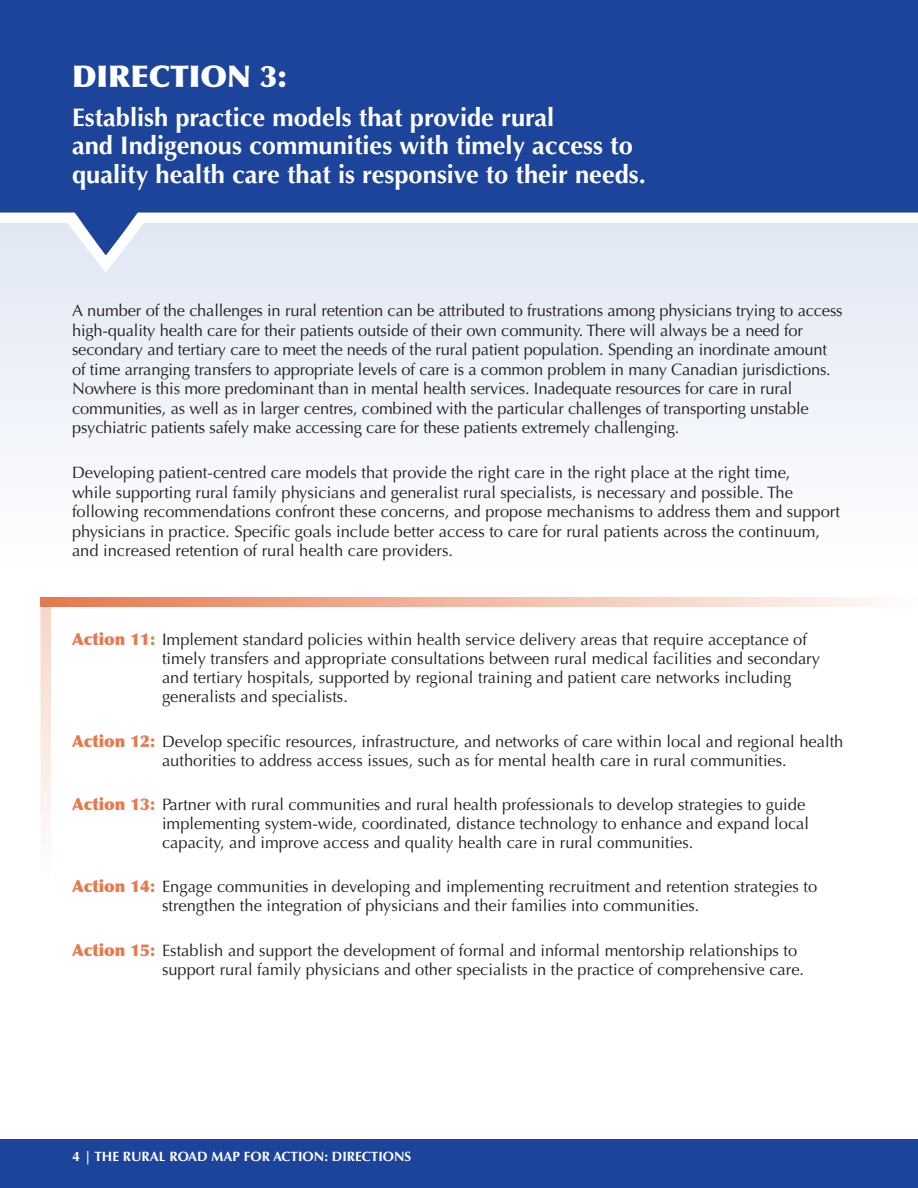
<style>
.page{position:relative;width:918px;height:1188px;background:#fff}
.page>*{position:absolute;margin:0;border:0;box-sizing:border-box;transform-origin:0 0}
.t1{font:900 30px "Optima";color:#fff}
.t2{font:700 25.5px/28.5px "Optima";color:#fff}
.body{font:16.5px/19.5px "Optima";letter-spacing:-.01em;color:#231f20}
.actions{font:16.5px/19px "Optima";color:#231f20}
.t3{font:700 13.5px "Optima";color:#fff}
.s1{font-weight:900;color:#e6794e}
</style>
<div class="page">
<div style="left:0;top:214px;width:918px;height:353px;background:linear-gradient(to bottom,#e0e7f3,#fefefe)"></div>
<div style="left:0;top:0;width:918px;height:212px;background:#1d449b"></div>
<div style="left:0;top:213px;width:918px;height:10px;background:#fff"></div>
<svg style="left:54px;top:212px;width:104px;height:69px"></svg>
<div style="left:0;top:1140px;width:918px;height:48px;background:#1d449b"></div>
<svg style="left:51px;top:597px;width:823px;height:10px;background:#f1b8a1"></svg>
<svg style="left:40px;top:597px;width:11px;height:236px"></svg>
<p class="t1" style="left:72px;top:58px;width:217px">DIRECTION 3:</p>
<p class="t2" style="left:72px;top:103px;width:575px">Establish practice models that provide rural<br>and Indigenous communities with timely access to quality health care that is responsive to their needs.</p>
<p class="body" style="left:72px;top:301px;width:772px">A number of the challenges in rural retention can be attributed to frustrations among physicians trying to access high-quality health care for their patients outside of their own community. There will always be a need for secondary and tertiary care to meet the needs of the rural patient population. Spending an inordinate amount of time arranging transfers to appropriate levels of care is a common problem in many Canadian jurisdictions.<br>Nowhere is this more predominant than in mental health services. Inadequate resources for care in rural communities, as well as in larger centres, combined with the particular challenges of transporting unstable psychiatric patients safely make accessing care for these patients extremely challenging.</p>
<p class="body" style="left:72px;top:463px;width:769px">Developing patient-centred care models that provide the right care in the right place at the right time,<br>while supporting rural family physicians and generalist rural specialists, is necessary and possible. The following recommendations confront these concerns, and propose mechanisms to address them and support physicians in practice. Specific goals include better access to care for rural patients across the continuum, and increased retention of rural health care providers.</p>
<p class="actions" style="left:162px;top:630px;width:660px;text-indent:-90px"><span class="s1">Action 11:</span> Implement standard policies within health service delivery areas that require acceptance of timely transfers and appropriate consultations between rural medical facilities and secondary and tertiary hospitals, supported by regional training and patient care networks including generalists and specialists.</p>
<p class="actions" style="left:162px;top:732px;width:683px;text-indent:-90px"><span class="s1">Action 12:</span> Develop specific resources, infrastructure, and networks of care within local and regional health authorities to address access issues, such as for mental health care in rural communities.</p>
<p class="actions" style="left:162px;top:795px;width:649px;text-indent:-90px"><span class="s1">Action 13:</span> Partner with rural communities and rural health professionals to develop strategies to guide implementing system-wide, coordinated, distance technology to enhance and expand local capacity, and improve access and quality health care in rural communities.</p>
<p class="actions" style="left:162px;top:878px;width:657px;text-indent:-90px"><span class="s1">Action 14:</span> Engage communities in developing and implementing recruitment and retention strategies to strengthen the integration of physicians and their families into communities.</p>
<p class="actions" style="left:162px;top:941px;width:644px;text-indent:-90px"><span class="s1">Action 15:</span> Establish and support the development of formal and informal mentorship relationships to support rural family physicians and other specialists in the practice of comprehensive care.</p>
<p class="t3" style="left:72px;top:1149px;width:340px">4 | THE RURAL ROAD MAP FOR ACTION: DIRECTIONS</p>
</div>
